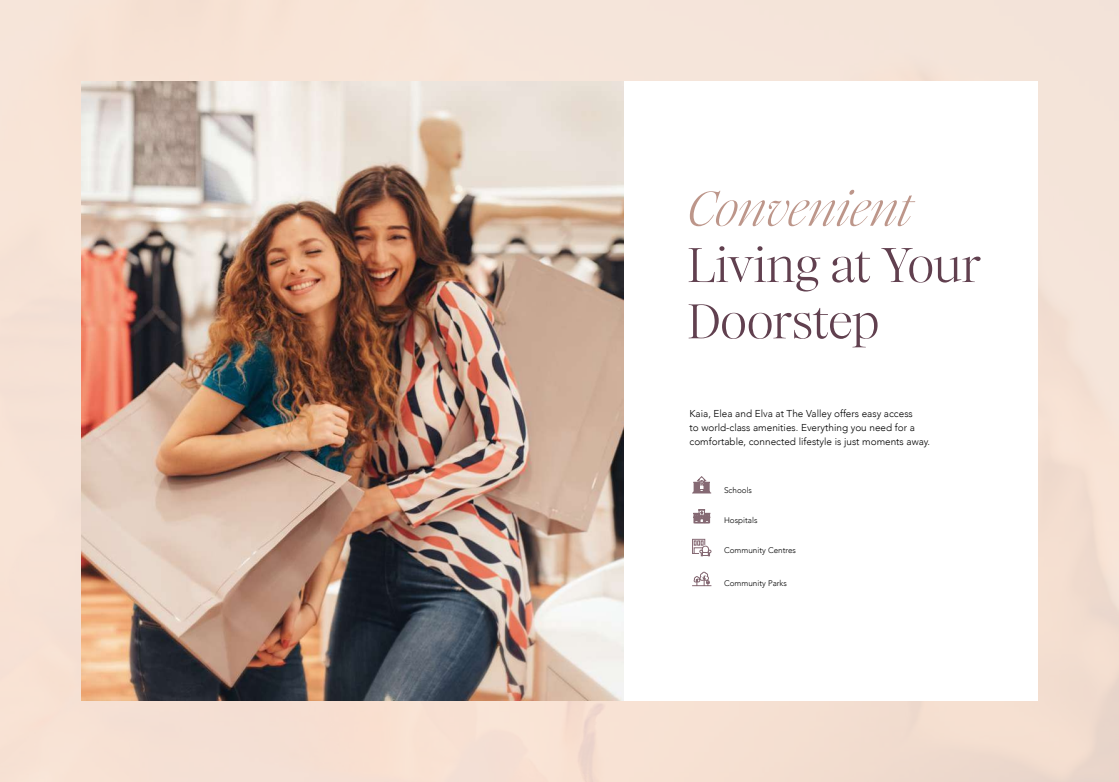
<style>
.page{position:relative;width:1119px;height:782px;background:#fff}
.page>*{position:absolute;margin:0;border:0;box-sizing:border-box;transform-origin:0 0}
.t1{font:300 50px/56.2px "Ethic New";color:#61404f}
.t2{font:italic 300 50px "Ethic New";letter-spacing:-.01em;color:#bd968a}
.t3{font:300 10px/14.4px "Avenir";color:#000}
.t4{font:300 8.12px "Avenir";color:#000}
</style>
<div class="page">
<div style="left:0;top:0;width:1119px;height:781px;background:#f5e2d5"></div>
<div style="left:81px;top:81px;width:957px;height:619px;background:#fff"></div>
<img style="left:81px;top:81px;width:542px;height:619px">
<svg style="left:693px;top:571px;width:17px;height:14px"></svg>
<svg style="left:692px;top:539px;width:19px;height:17px"></svg>
<svg style="left:693px;top:509px;width:18px;height:14px"></svg>
<svg style="left:692px;top:476px;width:19px;height:17px"></svg>
<h1 class="t2" style="left:688px;top:178px;width:226px">Convenient</h1>
<h1 class="t1" style="left:688px;top:238px;width:295px">Living at Your<br>Doorstep</h1>
<p class="t3" style="left:689px;top:406px;width:242px">Kaia, Elea and Elva at The Valley offers easy access<br>to world-class amenities. Everything you need for a comfortable, connected lifestyle is just moments away.</p>
<p class="t4" style="left:724px;top:485px;width:30px">Schools</p>
<p class="t4" style="left:724px;top:515px;width:35px">Hospitals</p>
<p class="t4" style="left:724px;top:545px;width:73px">Community Centres</p>
<p class="t4" style="left:724px;top:578px;width:64px">Community Parks</p>
</div>
